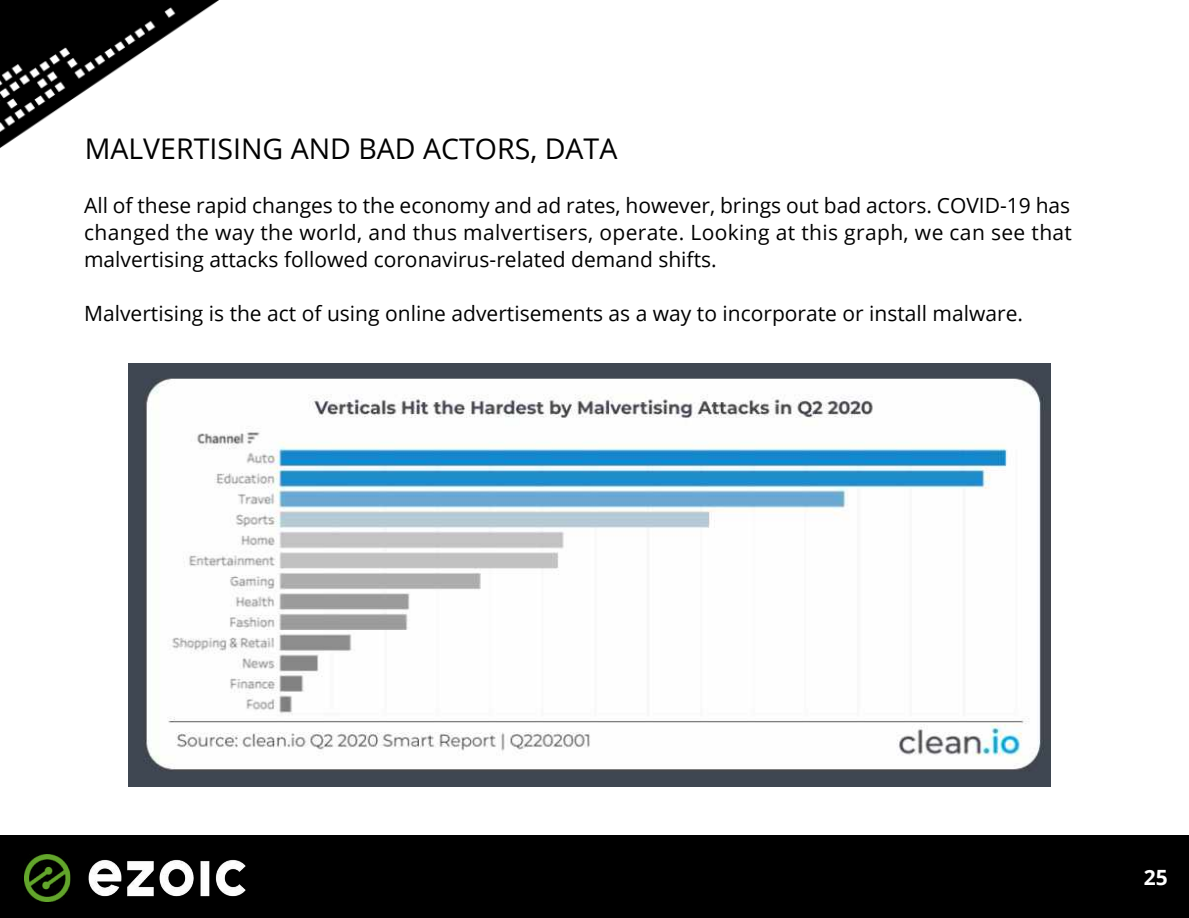
<style>
.page{position:relative;width:1189px;height:918px;background:#fff}
.page>*{position:absolute;margin:0;border:0;box-sizing:border-box;transform-origin:0 0}
.t1{font:28.5px "Open Sans";color:#000}
.t2{font:21px/27px "Open Sans";color:#000;text-align:justify}
.t3{font:700 21px "Open Sans";color:#fff}
</style>
<div class="page">
<img style="left:0;top:0;width:219px;height:148px">
<div style="left:0;top:836px;width:1189px;height:82px;background:#000"></div>
<img style="left:24px;top:855px;width:222px;height:46px">
<img style="left:128px;top:363px;width:922px;height:423px">
<h1 class="t1" style="left:85px;top:130px;width:534px">MALVERTISING AND BAD ACTORS, DATA</h1>
<p class="t2" style="left:84px;top:191px;width:989px">All of these rapid changes to the economy and ad rates, however, brings out bad actors. COVID-19 has changed the way the world, and thus malvertisers, operate. Looking at this graph, we can see that malvertising attacks followed coronavirus-related demand shifts.</p>
<p class="t2" style="left:84px;top:299px;width:940px">Malvertising is the act of using online advertisements as a way to incorporate or install malware.</p>
<p class="t3" style="left:1144px;top:862px;width:25px">25</p>
</div>
